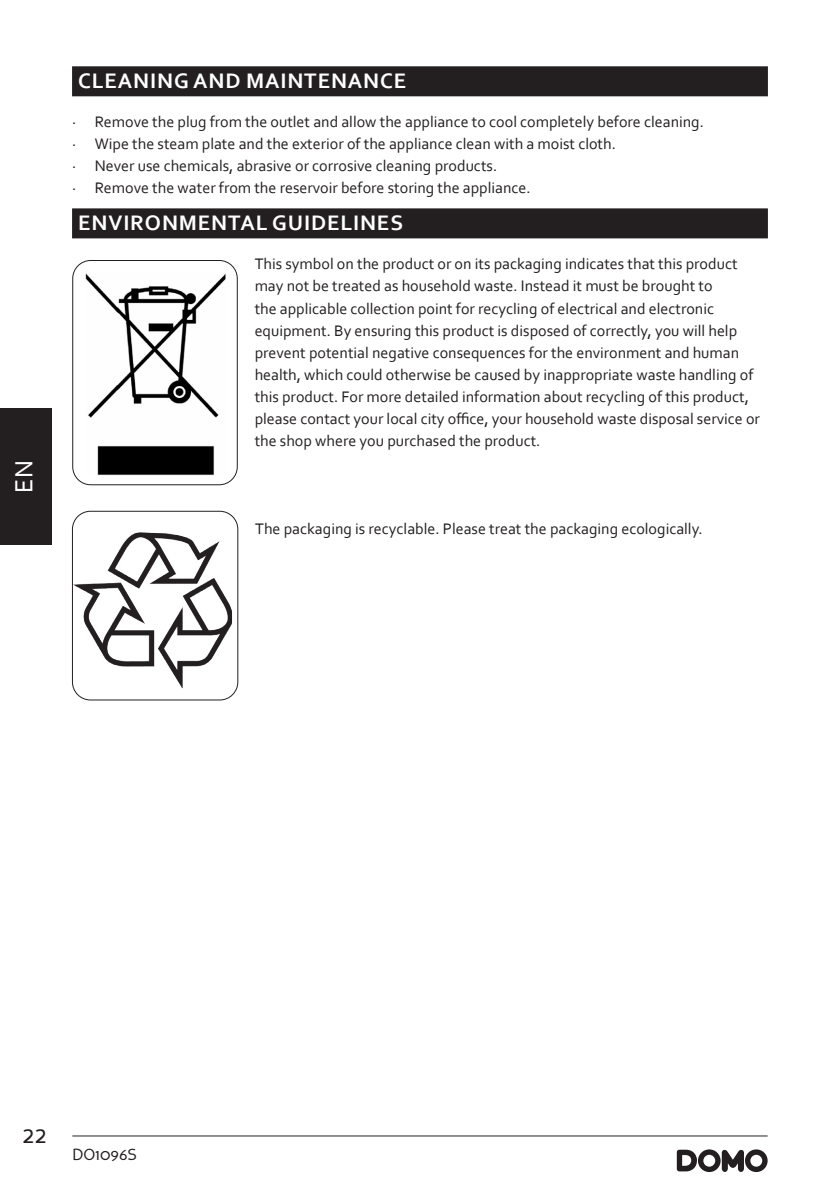
<style>
.page{position:relative;width:840px;height:1191px;background:#fff}
.page>*{position:absolute;margin:0;border:0;box-sizing:border-box;transform-origin:0 0}
.t1{font:26px "Corbel";color:#fff}
.t2{font:24px "Perspective Sans";color:#231f20}
.TITEL_NIVEAU_1{font:700 22px "Corbel";letter-spacing:.04em;color:#fff}
.TEKST{font:16px/22px "Corbel";color:#231f20}
.t3{font:16px "Perspective Sans";color:#231f20}
</style>
<div class="page">
<hr style="left:72px;top:1135px;width:695px;height:1px;background:#231f20">
<svg style="left:676px;top:1149px;width:91px;height:23px"></svg>
<div style="left:0;top:408px;width:51px;height:136px;background:#231f20"></div>
<div style="left:72px;top:66px;width:695px;height:30px;background:#231f20"></div>
<div style="left:72px;top:208px;width:695px;height:30px;background:#231f20"></div>
<img style="left:78px;top:266px;width:148px;height:209px">
<div style="left:72px;top:260px;width:165px;height:225px;border:1px solid #231f20;border-radius:18px"></div>
<img style="left:72px;top:532px;width:160px;height:156px">
<div style="left:72px;top:511px;width:166px;height:189px;border:1px solid #231f20;border-radius:18px"></div>
<h1 class="t1" style="left:8px;top:492px;width:34px;rotate:-90deg">EN</h1>
<p class="TITEL_NIVEAU_1" style="left:78px;top:67px;width:329px">CLEANING AND MAINTENANCE</p>
<p class="TEKST" style="left:72px;top:111px;width:633px">· Remove the plug from the outlet and allow the appliance to cool completely before cleaning.</p>
<p class="TEKST" style="left:72px;top:133px;width:545px">· Wipe the steam plate and the exterior of the appliance clean with a moist cloth.</p>
<p class="TEKST" style="left:72px;top:155px;width:426px">· Never use chemicals, abrasive or corrosive cleaning products.</p>
<p class="TEKST" style="left:72px;top:177px;width:460px">· Remove the water from the reservoir before storing the appliance.</p>
<p class="TITEL_NIVEAU_1" style="left:78px;top:209px;width:326px">ENVIRONMENTAL GUIDELINES</p>
<p class="TEKST" style="left:254px;top:253px;width:506px">This symbol on the product or on its packaging indicates that this product may not be treated as household waste. Instead it must be brought to<br>the applicable collection point for recycling of electrical and electronic equipment. By ensuring this product is disposed of correctly, you will help prevent potential negative consequences for the environment and human health, which could otherwise be caused by inappropriate waste handling of this product. For more detailed information about recycling of this product, please contact your local city office, your household waste disposal service or the shop where you purchased the product.</p>
<p class="TEKST" style="left:255px;top:517px;width:449px">The packaging is recyclable. Please treat the packaging ecologically.</p>
<h2 class="t2" style="left:22px;top:1120px;width:26px">22</h2>
<p class="t3" style="left:72px;top:1145px;width:66px">DO1096S</p>
</div>
